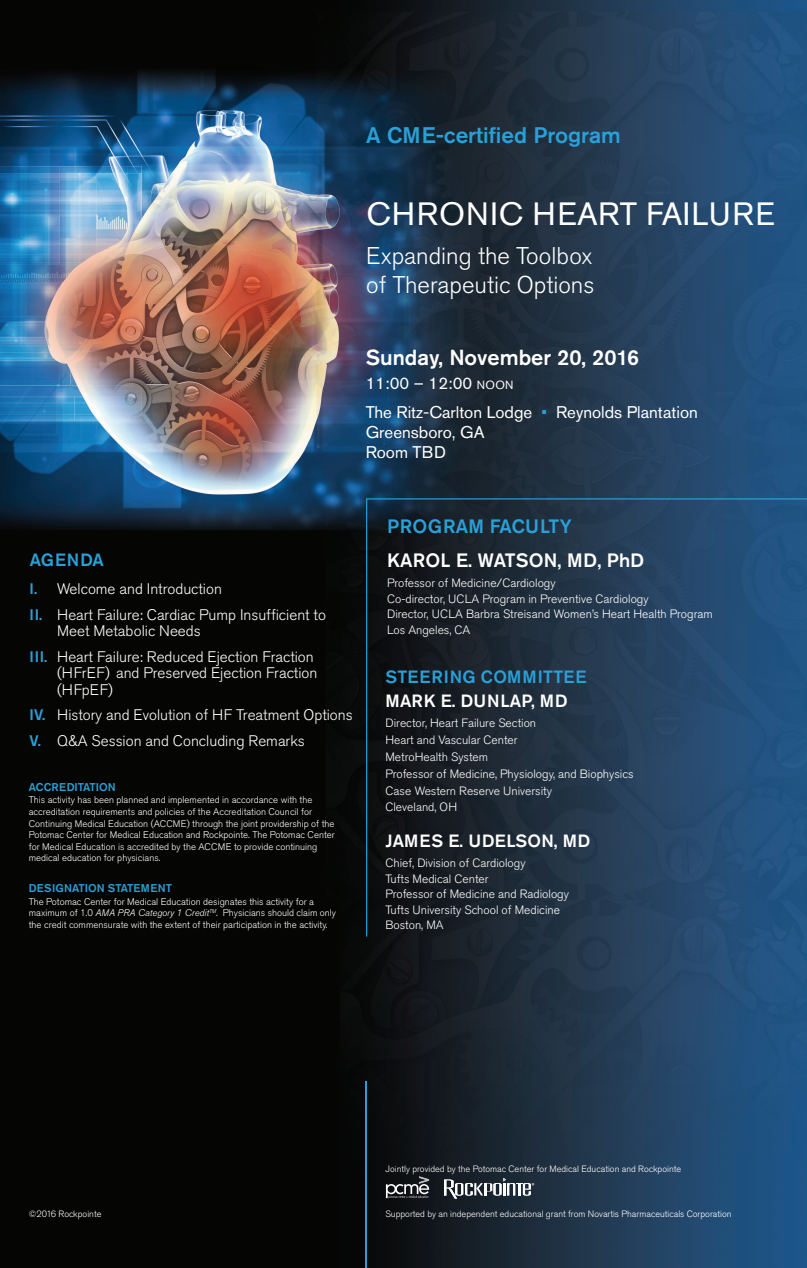
<style>
.page{position:relative;width:807px;height:1268px;background:#fff}
.page>*{position:absolute;margin:0;border:0;box-sizing:border-box;transform-origin:0 0}
.t1{font:32px "Akzidenz Grotesk Pro";letter-spacing:.03em;color:#fff}
.t2{font:300 24px/29.1px "Akzidenz Grotesk Pro";color:#fff}
.t3{font:500 22.4px "Akzidenz Grotesk Pro";color:#2aa0d8}
.t4{font:500 21.6px "Akzidenz Grotesk Pro";color:#fff}
.t5{font:500 19.2px "Akzidenz Grotesk Pro";letter-spacing:.01em;color:#fff}
.t6{font:500 19.2px "Akzidenz Grotesk Pro";letter-spacing:.01em;color:#2aa0d8}
.t7{font:500 17.6px "Akzidenz Grotesk Pro";letter-spacing:.01em;color:#fff}
.t8{font:500 17.6px "Akzidenz Grotesk Pro";letter-spacing:.04em;color:#2aa0d8}
.t9{font:16.8px/28.2px "Akzidenz Grotesk Pro";color:#fff}
.t10{font:300 15.2px/25.2px "Akzidenz Grotesk Pro";color:#fff}
.t11{font:300 12px/15.6px "Akzidenz Grotesk Pro";color:#fff}
.t12{font:500 11.2px "Akzidenz Grotesk Pro";color:#2aa0d8}
.t13{font:300 9.6px/11.6px "Akzidenz Grotesk Pro";color:#fff}
.t14{font:300 9.12px "Akzidenz Grotesk Pro";color:#fff}
.s1{font-size:11.76px}
.s2{color:#2aa0d8}
.s3{font-weight:500;color:#2aa0d8}
.s4{font-style:italic}
</style>
<div class="page">
<img style="left:0;top:0;width:806px;height:1267px">
<svg style="left:386px;top:1175px;width:43px;height:23px"></svg>
<svg style="left:444px;top:1177px;width:90px;height:21px"></svg>
<hr style="left:365px;top:1081px;width:2px;height:186px;background:#2aa0d8">
<svg style="left:366px;top:498px;width:440px;height:438px;background:#1f384f"></svg>
<h3 class="t3" style="left:366px;top:120px;width:256px">A CME-certified Program</h3>
<h1 class="t1" style="left:366px;top:193px;width:410px">CHRONIC HEART FAILURE</h1>
<h2 class="t2" style="left:366px;top:241px;width:229px">Expanding the Toolbox of Therapeutic Options</h2>
<h3 class="t4" style="left:365px;top:343px;width:275px">Sunday, November 20, 2016</h3>
<h3 class="t9" style="left:365px;top:369px;width:334px">11:00 – 12:00 <span class="s1">NOON<br></span>The Ritz-Carlton Lodge <span class="s2">•</span> Reynolds Plantation</h3>
<h3 class="t9" style="left:365px;top:421px;width:121px;line-height:20.2px">Greensboro, GA<br>Room TBD</h3>
<h3 class="t8" style="left:30px;top:548px;width:76px">AGENDA</h3>
<h3 class="t10" style="left:30px;top:576px;width:298px"><span class="s3">I.</span> Welcome and Introduction<br><span class="s3">II.</span> Heart Failure: Cardiac Pump Insufficient to</h3>
<h3 class="t10" style="left:30px;top:618px;width:285px;text-indent:28px">Meet Metabolic Needs<br><span class="s3">III.</span> Heart Failure: Reduced Ejection Fraction</h3>
<h3 class="t10" style="left:57px;top:664px;width:261px;line-height:16.8px">(HFrEF) and Preserved Ejection Fraction (HFpEF)</h3>
<h3 class="t10" style="left:30px;top:702px;width:324px"><span class="s3">IV.</span> History and Evolution of HF Treatment Options<br><span class="s3">V.</span> Q&amp;A Session and Concluding Remarks</h3>
<p class="t12" style="left:29px;top:779px;width:88px">ACCREDITATION</p>
<p class="t13" style="left:29px;top:794px;width:307px">This activity has been planned and implemented in accordance with the accreditation requirements and policies of the Accreditation Council for Continuing Medical Education (ACCME) through the joint providership of the Potomac Center for Medical Education and Rockpointe. The Potomac Center for Medical Education is accredited by the ACCME to provide continuing medical education for physicians.</p>
<p class="t12" style="left:29px;top:880px;width:145px">DESIGNATION STATEMENT</p>
<p class="t13" style="left:29px;top:895px;width:309px">The Potomac Center for Medical Education designates this activity for a maximum of 1.0 <span class="s4">AMA PRA Category 1 Credit</span><sup>TM</sup>. Physicians should claim only the credit commensurate with the extent of their participation in the activity.</p>
<h3 class="t6" style="left:387px;top:514px;width:186px">PROGRAM FACULTY</h3>
<h3 class="t5" style="left:387px;top:547px;width:258px">KAROL E. WATSON, MD, PhD</h3>
<p class="t11" style="left:387px;top:575px;width:327px">Professor of Medicine/Cardiology<br>Co-director, UCLA Program in Preventive Cardiology<br>Director, UCLA Barbra Streisand Women’s Heart Health Program Los Angeles, CA</p>
<h3 class="t8" style="left:385px;top:665px;width:202px">STEERING COMMITTEE</h3>
<h3 class="t7" style="left:385px;top:689px;width:183px">MARK E. DUNLAP, MD</h3>
<p class="t11" style="left:385px;top:714px;width:250px;line-height:16.8px">Director, Heart Failure Section<br>Heart and Vascular Center<br>MetroHealth System<br>Professor of Medicine, Physiology, and Biophysics<br>Case Western Reserve University<br>Cleveland, OH</p>
<h3 class="t7" style="left:385px;top:829px;width:206px">JAMES E. UDELSON, MD</h3>
<p class="t11" style="left:385px;top:855px;width:185px">Chief, Division of Cardiology<br>Tufts Medical Center<br>Professor of Medicine and Radiology<br>Tufts University School of Medicine<br>Boston, MA</p>
<p class="t14" style="left:29px;top:1207px;width:74px">©2016 Rockpointe</p>
<p class="t14" style="left:385px;top:1162px;width:297px">Jointly provided by the Potomac Center for Medical Education and Rockpointe</p>
<p class="t14" style="left:385px;top:1207px;width:347px">Supported by an independent educational grant from Novartis Pharmaceuticals Corporation</p>
</div>
